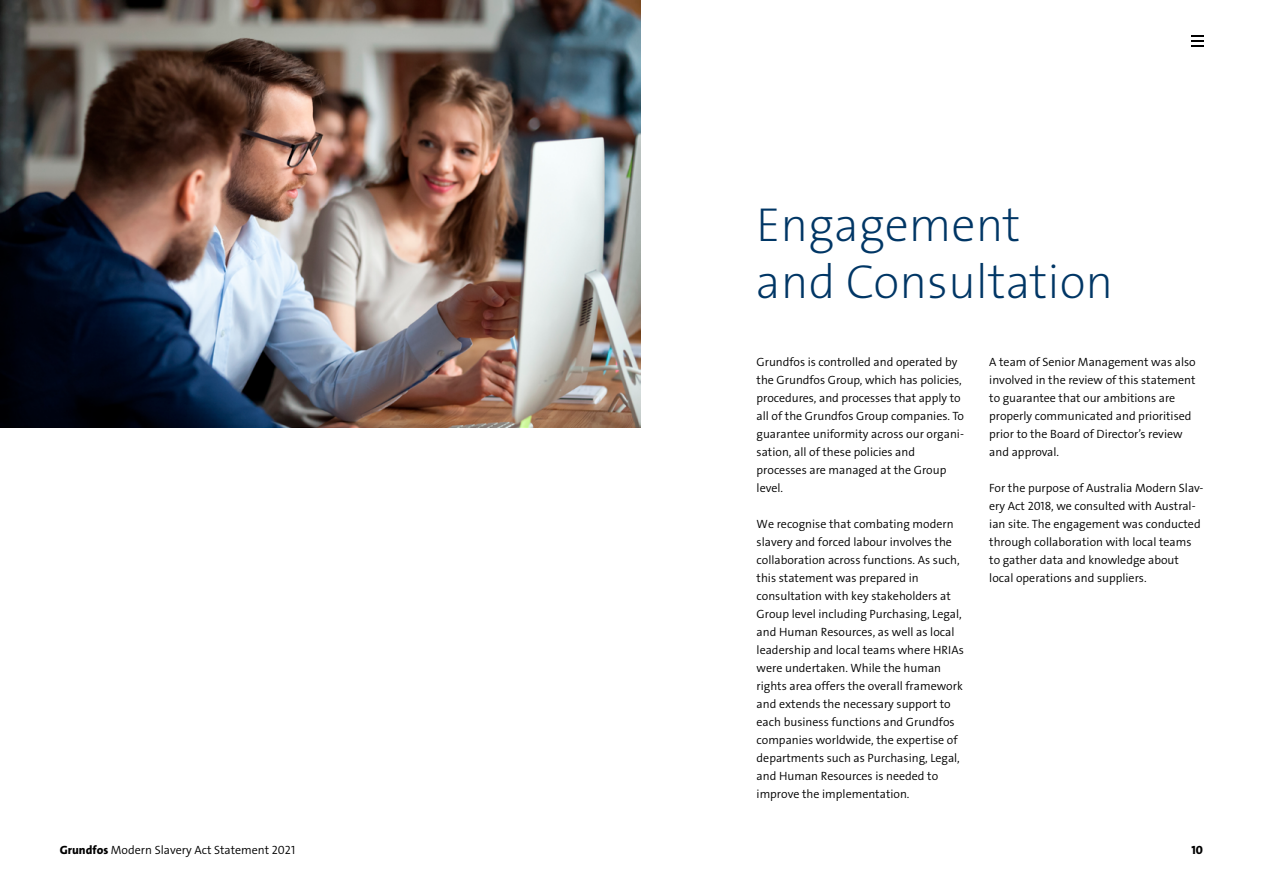
<style>
.page{position:relative;width:1263px;height:893px;background:#fff}
.page>*{position:absolute;margin:0;border:0;box-sizing:border-box;transform-origin:0 0}
.t1{font:48px/57px "Grundfos The Sans V2 OT 2 XL";color:#003665}
.t2{font:12px/18px "Grundfos The Sans V2 OT 4 SL";color:#000}
.t3{font:12px "Grundfos The Sans V2 OT 8 XB";color:#000}
.s1{font-family:"Grundfos The Sans V2 OT 8 XB"}
</style>
<div class="page">
<img style="left:0;top:0;width:640px;height:427px">
<svg style="left:1191px;top:36px;width:12px;height:10px"></svg>
<h1 class="t1" style="left:756px;top:197px;width:359px">Engagement<br>and Consultation</h1>
<p class="t2" style="left:757px;top:353px;width:209px">Grundfos is controlled and operated by the Grundfos Group, which has policies, procedures, and processes that apply to all of the Grundfos Group companies. To guarantee uniformity across our organi&shy;sation, all of these policies and processes are managed at the Group level.</p>
<p class="t2" style="left:757px;top:515px;width:209px">We recognise that combating modern slavery and forced labour involves the collaboration across functions. As such, this statement was prepared in consultation with key stakeholders at Group level including Purchasing, Legal, and Human Resources, as well as local leadership and local teams where HRIAs were undertaken. While the human rights area offers the overall framework and extends the necessary support to each business functions and Grundfos companies worldwide, the expertise of departments such as Purchasing, Legal, and Human Resources is needed to improve the implementation.</p>
<p class="t2" style="left:989px;top:353px;width:208px">A team of Senior Management was also involved in the review of this statement to guarantee that our ambitions are properly communicated and prioritised prior to the Board of Director’s review and approval.</p>
<p class="t2" style="left:989px;top:479px;width:216px">For the purpose of Australia Modern Slav&shy;ery Act 2018, we consulted with Austral&shy;ian site. The engagement was conducted through collaboration with local teams to gather data and knowledge about local operations and suppliers.</p>
<p class="t2" style="left:60px;top:841px;width:237px"><span class="s1">Grundfos</span> Modern Slavery Act Statement 2021</p>
<p class="t3" style="left:1191px;top:843px;width:13px">10</p>
</div>
